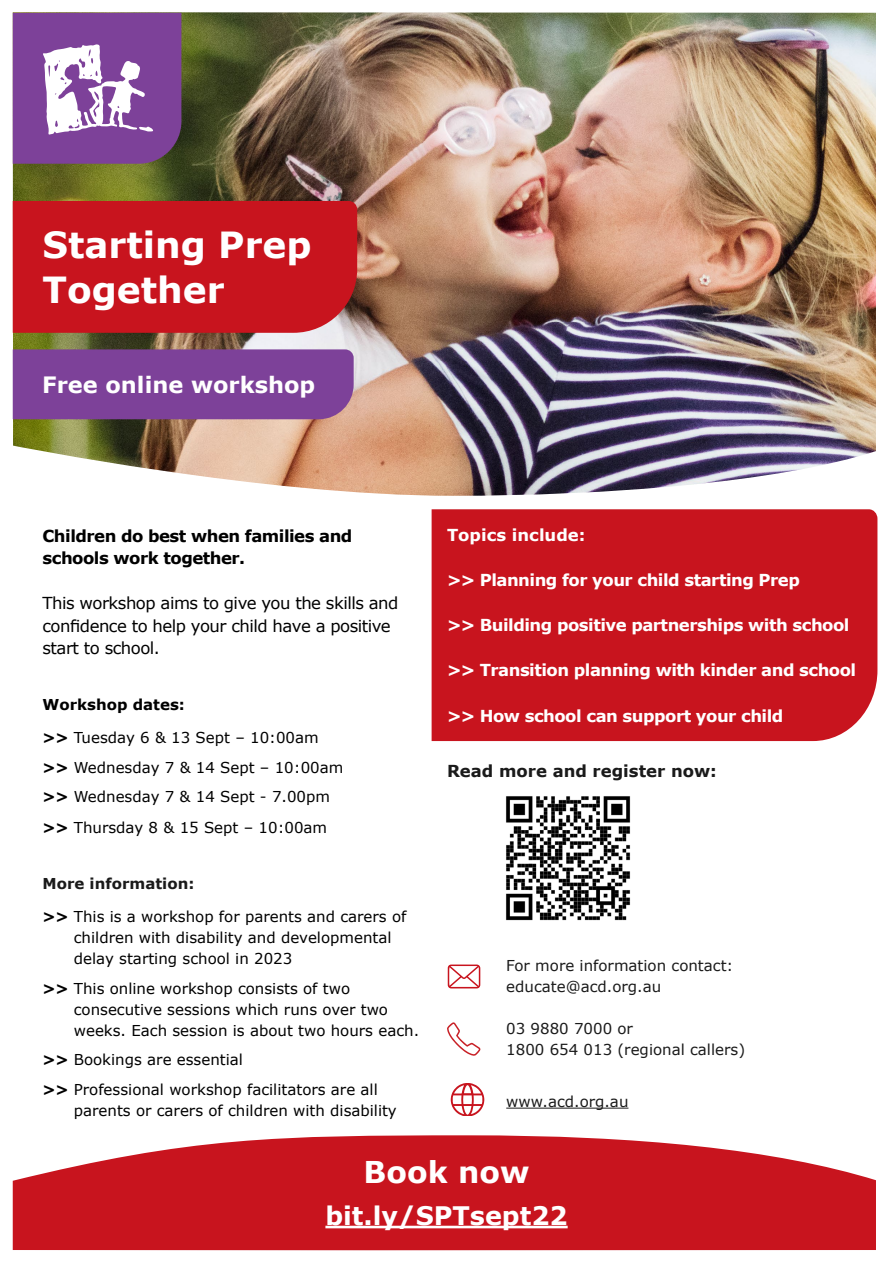
<style>
.page{position:relative;width:893px;height:1263px;background:#fff}
.page>*{position:absolute;margin:0;border:0;box-sizing:border-box;transform-origin:0 0}
.t1{font:700 36px/45px "Verdana";color:#fff}
.t2{font:700 30px "Verdana";color:#fff}
.t3{font:700 25.5px "Verdana";color:#fff}
.t4{font:700 22.5px "Verdana";color:#fff}
.t5{font:700 16.5px "Verdana";letter-spacing:-.03em;color:#fff}
.t6{font:16.5px/22.5px "Verdana";letter-spacing:-.03em;color:#000}
.t7{font:700 16.5px/22.5px "Verdana";letter-spacing:-.03em;color:#000}
.text{font:700 16.5px "Verdana";color:#1a1a1a}
.t8{font:700 16.5px "Verdana";color:#fff}
.Chevron_bullets{font:15px/21px "Verdana";color:#000}
.text-2{font:15px/21px "Verdana";color:#1a1a1a}
.Chevron_bullets-2{font:700 15px "Verdana";color:#1a1a1a}
.t9{font:700 15px "Verdana";color:#000}
.s1{font-weight:700}
</style>
<div class="page">
<svg style="left:13px;top:1135px;width:863px;height:115px;fill:#c8141e"></svg>
<img style="left:13px;top:12px;width:863px;height:484px">
<hr style="left:325px;top:1226px;width:243px;height:2px;background:#fff">
<div style="left:13px;top:349px;width:341px;height:70px;background:#7d4199"></div>
<hr style="left:506px;top:1108px;width:122px;height:1px;background:#1a1a1a">
<svg style="left:448px;top:964px;width:32px;height:24px"></svg>
<svg style="left:451px;top:1083px;width:33px;height:33px"></svg>
<svg style="left:447px;top:1022px;width:34px;height:34px"></svg>
<div style="left:432px;top:509px;width:445px;height:232px;background:#c8141e"></div>
<img style="left:506px;top:796px;width:125px;height:125px">
<svg style="left:13px;top:13px;width:168px;height:151px"></svg>
<div style="left:13px;top:201px;width:344px;height:132px;background:#c8141e"></div>
<h1 class="t1" style="left:43px;top:222px;width:271px">Starting Prep<br>Together</h1>
<h1 class="t4" style="left:42px;top:369px;width:275px">Free online workshop</h1>
<p class="t7" style="left:43px;top:524px;width:311px">Children do best when families and schools work together.</p>
<p class="t6" style="left:43px;top:592px;width:357px">This workshop aims to give you the skills and confidence to help your child have a positive start to school.</p>
<p class="t9" style="left:43px;top:693px;width:144px">Workshop dates:</p>
<p class="Chevron_bullets" style="left:43px;top:727px;width:278px"><span class="s1">&gt;&gt;</span> Tuesday 6 &amp; 13 Sept – 10:00am</p>
<p class="Chevron_bullets" style="left:43px;top:757px;width:302px"><span class="s1">&gt;&gt;</span> Wednesday 7 &amp; 14 Sept – 10:00am</p>
<p class="Chevron_bullets" style="left:43px;top:786px;width:289px"><span class="s1">&gt;&gt;</span> Wednesday 7 &amp; 14 Sept - 7.00pm</p>
<p class="Chevron_bullets" style="left:43px;top:817px;width:286px"><span class="s1">&gt;&gt;</span> Thursday 8 &amp; 15 Sept – 10:00am</p>
<p class="Chevron_bullets-2" style="left:43px;top:873px;width:153px">More information:</p>
<p class="Chevron_bullets" style="left:74px;top:906px;width:334px;text-indent:-31px"><span class="s1">&gt;&gt;</span> This is a workshop for parents and carers of children with disability and developmental delay starting school in 2023</p>
<p class="Chevron_bullets" style="left:74px;top:978px;width:347px;text-indent:-31px"><span class="s1">&gt;&gt;</span> This online workshop consists of two consecutive sessions which runs over two weeks. Each session is about two hours each.</p>
<p class="Chevron_bullets" style="left:43px;top:1049px;width:202px"><span class="s1">&gt;&gt;</span> Bookings are essential</p>
<p class="Chevron_bullets" style="left:74px;top:1079px;width:325px;text-indent:-31px"><span class="s1">&gt;&gt;</span> Professional workshop facilitators are all parents or carers of children with disability</p>
<p class="t8" style="left:447px;top:524px;width:140px">Topics include:</p>
<p class="t5" style="left:447px;top:569px;width:354px">&gt;&gt; Planning for your child starting Prep</p>
<p class="t5" style="left:447px;top:614px;width:404px">&gt;&gt; Building positive partnerships with school</p>
<p class="t5" style="left:447px;top:659px;width:411px">&gt;&gt; Transition planning with kinder and school</p>
<p class="t5" style="left:447px;top:704px;width:338px">&gt;&gt; How school can support your child</p>
<p class="text" style="left:447px;top:759px;width:271px">Read more and register now:</p>
<p class="text-2" style="left:506px;top:955px;width:229px">For more information contact: educate@acd.org.au</p>
<p class="text-2" style="left:506px;top:1018px;width:240px">03 9880 7000 or<br>1800 654 013 (regional callers)</p>
<p class="text-2" style="left:506px;top:1091px;width:124px">www.acd.org.au</p>
<p class="t2" style="left:364px;top:1150px;width:167px">Book now</p>
<p class="t3" style="left:325px;top:1198px;width:244px">bit.ly/SPTsept22</p>
</div>
